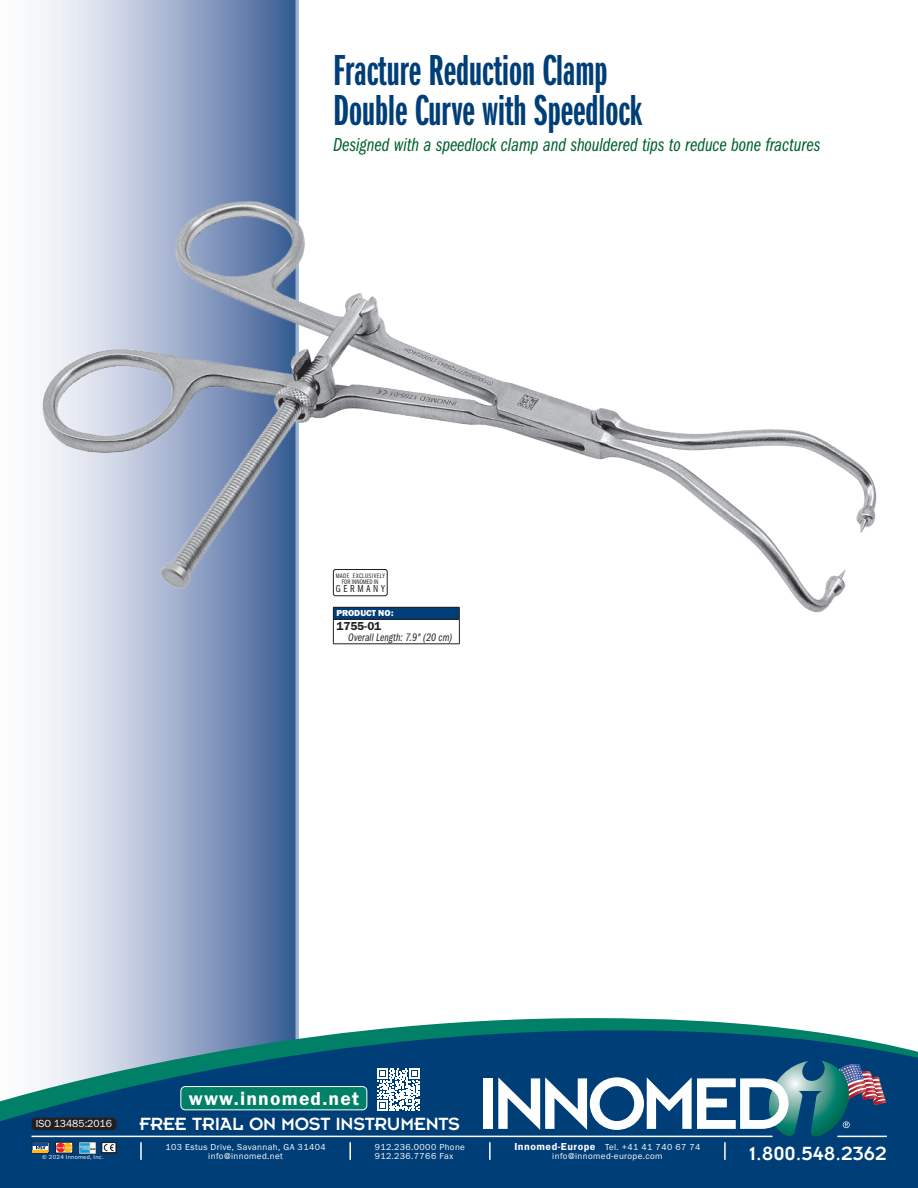
<style>
.page{position:relative;width:918px;height:1188px;background:#fff}
.page>*{position:absolute;margin:0;border:0;box-sizing:border-box;transform-origin:0 0}
.t1{font:45px/40.5px "ITC Franklin Gothic Std Dm X Cp";color:#003e78}
.t2{font:21px "Insignia LT Pro";color:#fff}
.t3{font:19.5px "ITC Franklin Gothic Std Bk Cp It";color:#00622c}
.t4{font:19.5px "Insignia LT Pro";letter-spacing:-.01em;color:#fff}
.t5{font:19.5px "Franklin Gothic URW Dem";letter-spacing:.06em;color:#fff}
.t6{font:12px "Franklin Gothic URW Dem";letter-spacing:-.005em;color:#231f20}
.t7{font:11.25px "ITC Franklin Gothic Std Bk Cp It";letter-spacing:.01em;color:#231f20}
.t8{font:10.65px "Franklin Gothic URW Boo";letter-spacing:-.005em;color:#fff}
.t9{font:10.5px "ITC Franklin Gothic Std Bk Cp";letter-spacing:.265em;color:#231f20}
.t10{font:9px/9px "Franklin Gothic URW Boo";letter-spacing:.045em;color:#fff;text-align:center}
.t11{font:9px "Franklin Gothic URW Hea";letter-spacing:-.005em;color:#fff}
.t12{font:6.75px/6px "ITC Franklin Gothic Std Bk Cp";letter-spacing:.075em;color:#231f20;text-align:center}
.t13{font:6px "Franklin Gothic URW Boo";letter-spacing:.045em;color:#fff}
.s1{font-family:"Franklin Gothic URW Dem";font-size:10.5px}
</style>
<div class="page">
<svg style="left:40px;top:0;width:256px;height:1018px;background:#a3b1ce"></svg>
<hr style="left:296px;top:0;width:2px;height:1044px;background:#cfd6e6">
<hr style="left:333px;top:643px;width:127px;height:1px;background:#231f20">
<svg style="left:333px;top:624px;width:1px;height:19px"></svg>
<svg style="left:459px;top:624px;width:1px;height:19px"></svg>
<img style="left:40px;top:193px;width:837px;height:431px">
<svg style="left:0;top:1018px;width:918px;height:170px;background:#29648b"></svg>
<svg style="left:32px;top:1142px;width:17px;height:11px"></svg>
<hr style="left:33px;top:1143px;width:15px;height:3px;background:#0d4da1">
<svg style="left:55px;top:1142px;width:18px;height:11px"></svg>
<img style="left:79px;top:1142px;width:17px;height:11px">
<div style="left:101px;top:1142px;width:15px;height:11px;border:1px solid #231f20"></div>
<svg style="left:104px;top:1144px;width:10px;height:7px"></svg>
<div style="left:102px;top:1142px;width:14px;height:11px;border:1px solid #231f20"></div>
<div style="left:483px;top:1078px;width:10px;height:51px;background:#fff"></div>
<svg style="left:498px;top:1061px;width:388px;height:99px"></svg>
<div style="left:32px;top:1118px;width:84px;height:12px;background:#231f20;border-radius:4px"></div>
<div style="left:181px;top:1087px;width:186px;height:23px;background:#008066;border-radius:4px"></div>
<div style="left:180px;top:1086px;width:187px;height:24px;border:1px solid #fff;border-radius:4px"></div>
<svg style="left:377px;top:1068px;width:43px;height:42px"></svg>
<h1 class="t1" style="left:333px;top:51px;width:311px">Fracture Reduction Clamp<br>Double Curve with Speedlock</h1>
<h3 class="t3" style="left:333px;top:134px;width:489px">Designed with a speedlock clamp and shouldered tips to reduce bone fractures</h3>
<p class="t12" style="left:336px;top:573px;width:51px">MADE EXCLUSIVELY<br>FOR INNOMED IN</p>
<p class="t9" style="left:336px;top:583px;width:51px">GERMANY</p>
<p class="t11" style="left:336px;top:607px;width:59px">PRODUCT NO:</p>
<h3 class="t6" style="left:336px;top:619px;width:46px">1755-01</h3>
<p class="t7" style="left:348px;top:631px;width:105px">Overall Length: 7.9" (20 cm)</p>
<p class="t8" style="left:36px;top:1117px;width:78px">ISO 13485:2016</p>
<h3 class="t5" style="left:189px;top:1086px;width:172px">www.innomed.net</h3>
<h3 class="t4" style="left:140px;top:1114px;width:322px">FREE TRIAL ON MOST INSTRUMENTS</h3>
<p class="t10" style="left:166px;top:1142px;width:162px">103 Estus Drive, Savannah, GA 31404 info@innomed.net</p>
<p class="t10" style="left:375px;top:1142px;width:92px;text-align:left">912.236.0000 Phone<br>912.236.7766 Fax</p>
<p class="t10" style="left:514px;top:1142px;width:188px"><span class="s1">Innomed-Europe</span> Tel. +41 41 740 67 74</p>
<p class="t13" style="left:42px;top:1153px;width:63px">© 2024 Innomed, Inc.</p>
<p class="t10" style="left:552px;top:1151px;width:112px">info@innomed-europe.com</p>
<h2 class="t2" style="left:749px;top:1143px;width:139px">1.800.548.2362</h2>
</div>
